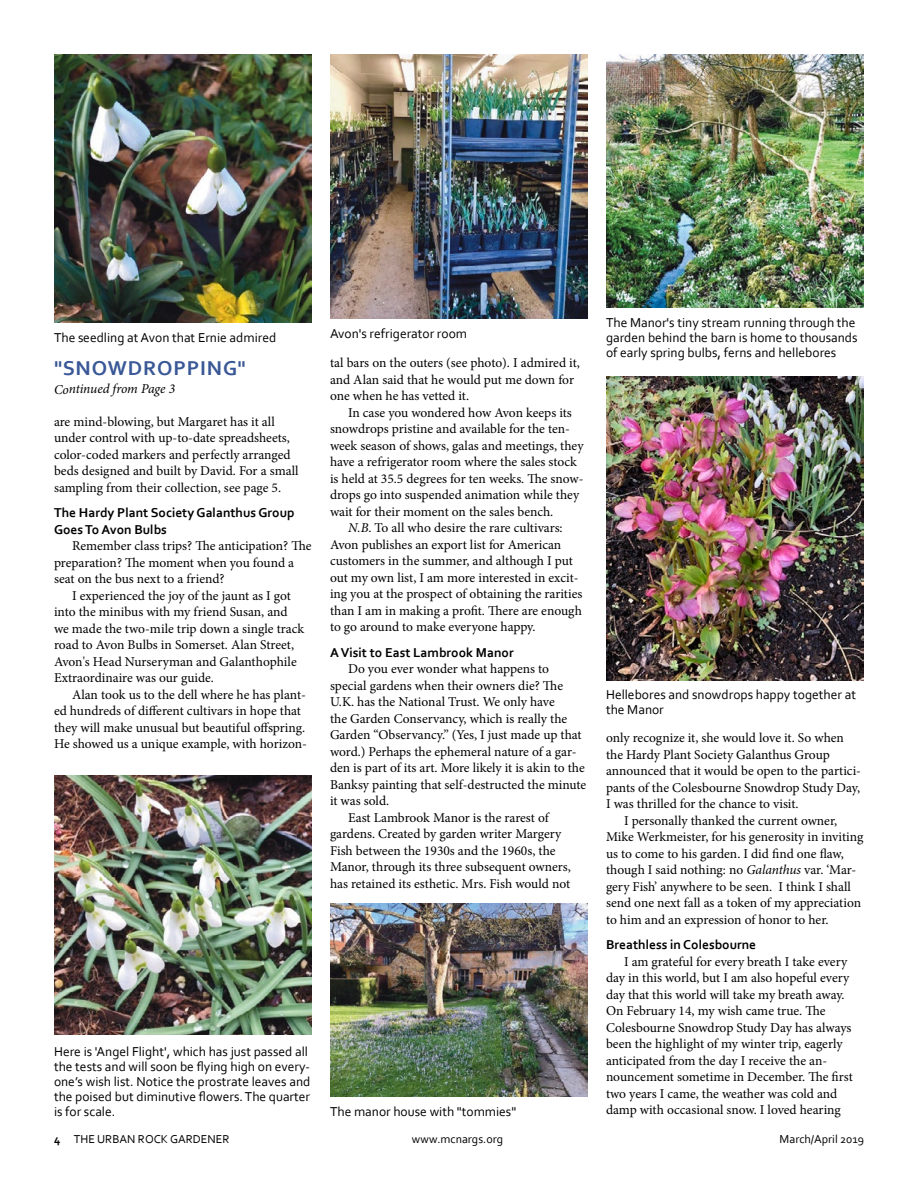
<style>
.page{position:relative;width:918px;height:1188px;background:#fff}
.page>*{position:absolute;margin:0;border:0;box-sizing:border-box;transform-origin:0 0}
.Headline_14_16{font:700 21px "Corbel";letter-spacing:.04em;color:#3a5897}
.t1{font:13.5px/16.5px "Minion Pro";letter-spacing:-.005em;color:#000}
.t2{font:13.5px/15px "Corbel";color:#000}
.t3{font:700 13.5px/16.5px "Corbel";color:#000}
.Continued_from{font:italic 13.5px "Minion Pro";letter-spacing:-.015em;color:#000}
.t4{font:12px "Corbel";color:#000}
.s1{font-style:italic}
.s2{font-weight:700}
</style>
<div class="page">
<img style="left:54px;top:776px;width:258px;height:259px">
<img style="left:606px;top:54px;width:258px;height:254px">
<img style="left:330px;top:54px;width:258px;height:265px">
<img style="left:330px;top:903px;width:258px;height:194px">
<img style="left:606px;top:376px;width:258px;height:304px">
<img style="left:54px;top:54px;width:258px;height:268px">
<p class="t2" style="left:54px;top:330px;width:224px">The seedling at Avon that Ernie admired</p>
<p class="Headline_14_16" style="left:54px;top:355px;width:193px">"SNOWDROPPING"</p>
<p class="Continued_from" style="left:54px;top:380px;width:123px">Continued from Page 3</p>
<p class="t1" style="left:54px;top:413px;width:246px">are mind-blowing, but Margaret has it all under control with up-to-date spreadsheets, color-coded markers and perfectly arranged beds designed and built by David. For a small sampling from their collection, see page 5.</p>
<p class="t3" style="left:54px;top:504px;width:242px">The Hardy Plant Society Galanthus Group<br>Goes To Avon Bulbs</p>
<p class="t1" style="left:54px;top:538px;width:259px;text-indent:18px">Remember class trips? The anticipation? The preparation? The moment when you found a seat on the bus next to a friend?</p>
<p class="t1" style="left:54px;top:587px;width:252px;text-indent:18px">I experienced the joy of the jaunt as I got into the minibus with my friend Susan, and we made the two-mile trip down a single track road to Avon Bulbs in Somerset. Alan Street, Avon's Head Nurseryman and Galanthophile Extraordinaire was our guide.</p>
<p class="t1" style="left:54px;top:686px;width:254px;text-indent:18px">Alan took us to the dell where he has plant&shy;ed hundreds of different cultivars in hope that they will make unusual but beautiful offspring.<br>He showed us a unique example, with horizon-</p>
<p class="t2" style="left:330px;top:325px;width:139px">Avon's refrigerator room</p>
<p class="t1" style="left:330px;top:355px;width:251px">tal bars on the outers (see photo). I admired it, and Alan said that he would put me down for one when he has vetted it.</p>
<p class="t1" style="left:330px;top:404px;width:255px;text-indent:18px">In case you wondered how Avon keeps its snowdrops pristine and available for the ten&shy;week season of shows, galas and meetings, they have a refrigerator room where the sales stock is held at 35.5 degrees for ten weeks. The snow&shy;drops go into suspended animation while they wait for their moment on the sales bench.</p>
<p class="t1" style="left:330px;top:520px;width:254px;text-indent:18px"><span class="s1">N.B</span>. To all who desire the rare cultivars:<br>Avon publishes an export list for American customers in the summer, and although I put out my own list, I am more interested in excit&shy;ing you at the prospect of obtaining the rarities than I am in making a profit. There are enough to go around to make everyone happy.</p>
<p class="t3" style="left:330px;top:644px;width:185px">A Visit to East Lambrook Manor</p>
<p class="t1" style="left:330px;top:661px;width:258px;text-indent:18px">Do you ever wonder what happens to special gardens when their owners die? The U.K. has the National Trust. We only have<br>the Garden Conservancy, which is really the Garden “Observancy.” (Yes, I just made up that word.) Perhaps the ephemeral nature of a gar&shy;den is part of its art. More likely it is akin to the Banksy painting that self-destructed the minute it was sold.</p>
<p class="t1" style="left:330px;top:809px;width:242px;text-indent:18px">East Lambrook Manor is the rarest of gardens. Created by garden writer Margery Fish between the 1930s and the 1960s, the Manor, through its three subsequent owners, has retained its esthetic. Mrs. Fish would not</p>
<p class="t2" style="left:54px;top:1044px;width:258px">Here is 'Angel Flight', which has just passed all the tests and will soon be flying high on every&shy;one’s wish list. Notice the prostrate leaves and the poised but diminutive flowers. The quarter is for scale.</p>
<p class="t2" style="left:330px;top:1104px;width:188px">The manor house with "tommies"</p>
<p class="t2" style="left:606px;top:315px;width:253px">The Manor's tiny stream running through the garden behind the barn is home to thousands of early spring bulbs, ferns and hellebores</p>
<p class="t2" style="left:606px;top:687px;width:252px">Hellebores and snowdrops happy together at the Manor</p>
<p class="t1" style="left:606px;top:730px;width:257px">only recognize it, she would love it. So when the Hardy Plant Society Galanthus Group announced that it would be open to the partici&shy;pants of the Colesbourne Snowdrop Study Day, I was thrilled for the chance to visit.</p>
<p class="t1" style="left:606px;top:812px;width:259px;text-indent:18px">I personally thanked the current owner, Mike Werkmeister, for his generosity in inviting us to come to his garden. I did find one flaw, though I said nothing: no <span class="s1">Galanthus</span> var. ‘Mar&shy;gery Fish’ anywhere to be seen. I think I shall send one next fall as a token of my appreciation to him and an expression of honor to her.</p>
<p class="t3" style="left:606px;top:936px;width:152px">Breathless in Colesbourne</p>
<p class="t1" style="left:606px;top:953px;width:248px;text-indent:18px">I am grateful for every breath I take every day in this world, but I am also hopeful every day that this world will take my breath away.<br>On February 14, my wish came true. The Colesbourne Snowdrop Study Day has always been the highlight of my winter trip, eagerly anticipated from the day I receive the an&shy;nouncement sometime in December. The first two years I came, the weather was cold and damp with occasional snow. I loved hearing</p>
<p class="t4" style="left:54px;top:1131px;width:177px"><span class="s2">4</span> THE URBAN ROCK GARDENER</p>
<p class="t4" style="left:412px;top:1131px;width:93px">www.mcnargs.org</p>
<p class="t4" style="left:780px;top:1131px;width:86px">March/April 2019</p>
</div>
